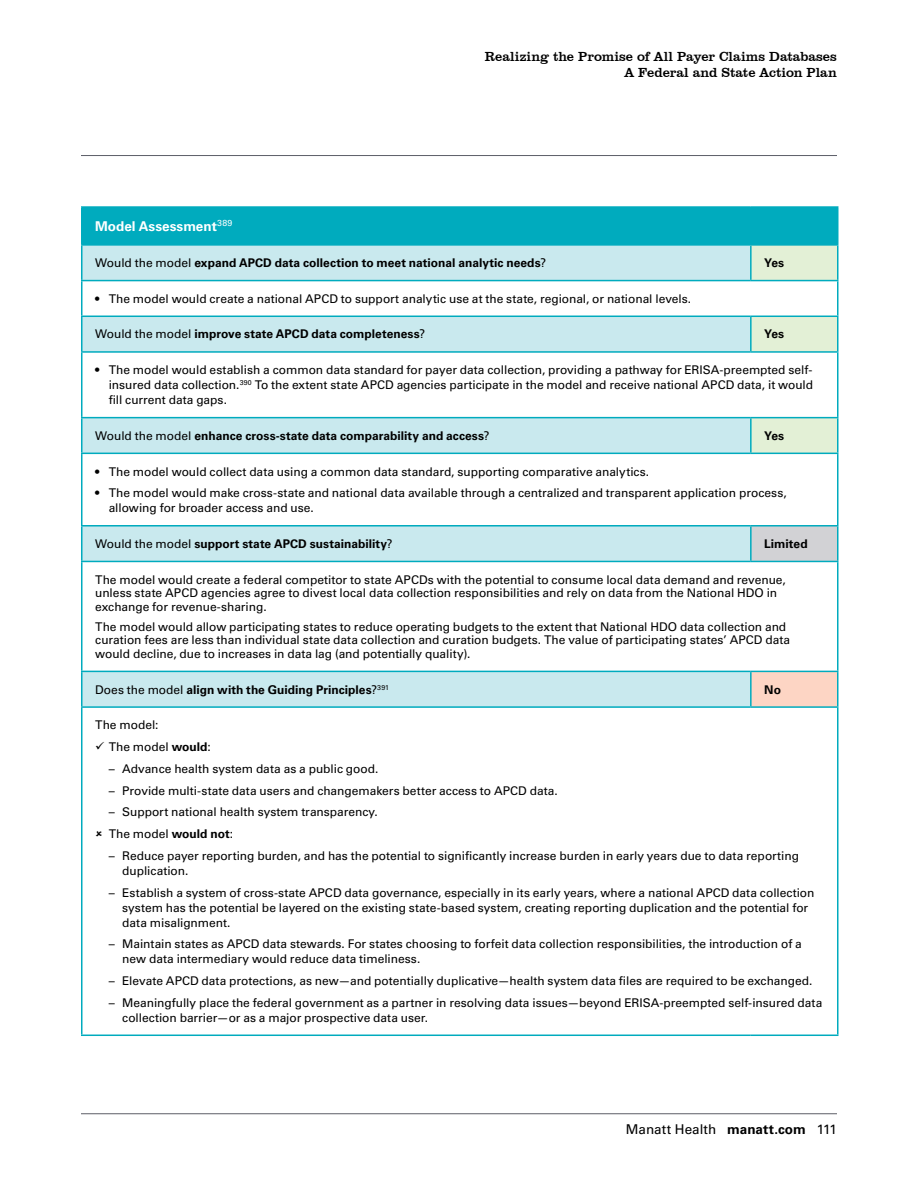
<style>
.page{position:relative;width:918px;height:1188px;background:#fff}
.page>*{position:absolute;margin:0;border:0;box-sizing:border-box;transform-origin:0 0}
.t1{font:13.5px/16.2px "Clarendon BT";color:#000;text-align:right}
.t2{font:13.5px "Univers LT Std";color:#000}
.Table_Heading{font:700 13.5px "Univers LT Std";color:#fff}
.Table_Body{font:12px/15px "Univers LT Std";letter-spacing:-.005em;color:#000}
.Table_Body-2{font:700 12px "Univers LT Std";color:#000}
.s1{font-weight:400}
.s2{font-weight:700}
</style>
<div class="page">
<hr style="left:81px;top:155px;width:756px;height:1px;background:#5c5e67">
<hr style="left:81px;top:1113px;width:756px;height:1px;background:#5c5e67">
<div style="left:82px;top:207px;width:756px;height:38px;background:#00abbe"></div>
<svg style="left:82px;top:246px;width:669px;height:460px"></svg>
<svg style="left:751px;top:246px;width:86px;height:207px"></svg>
<div style="left:751px;top:526px;width:87px;height:35px;background:#d2d2d5"></div>
<div style="left:751px;top:671px;width:87px;height:36px;background:#fdd5c4"></div>
<hr style="left:750px;top:246px;width:2px;height:34px;background:#00abbe">
<hr style="left:81px;top:280px;width:670px;height:1px;background:#00abbe">
<hr style="left:751px;top:280px;width:87px;height:1px;background:#00abbe">
<hr style="left:81px;top:316px;width:670px;height:1px;background:#00abbe">
<hr style="left:751px;top:316px;width:87px;height:1px;background:#00abbe">
<hr style="left:750px;top:317px;width:2px;height:34px;background:#00abbe">
<hr style="left:81px;top:351px;width:670px;height:2px;background:#00abbe">
<hr style="left:751px;top:351px;width:87px;height:2px;background:#00abbe">
<hr style="left:81px;top:417px;width:670px;height:1px;background:#00abbe">
<hr style="left:751px;top:417px;width:87px;height:1px;background:#00abbe">
<hr style="left:750px;top:418px;width:2px;height:35px;background:#00abbe">
<hr style="left:81px;top:453px;width:670px;height:1px;background:#00abbe">
<hr style="left:751px;top:453px;width:87px;height:1px;background:#00abbe">
<hr style="left:81px;top:525px;width:670px;height:2px;background:#00abbe">
<hr style="left:751px;top:525px;width:87px;height:2px;background:#00abbe">
<hr style="left:750px;top:527px;width:2px;height:34px;background:#00abbe">
<hr style="left:81px;top:561px;width:670px;height:1px;background:#00abbe">
<hr style="left:751px;top:561px;width:87px;height:1px;background:#00abbe">
<hr style="left:81px;top:671px;width:670px;height:1px;background:#00abbe">
<hr style="left:751px;top:671px;width:87px;height:1px;background:#00abbe">
<hr style="left:750px;top:672px;width:2px;height:34px;background:#00abbe">
<hr style="left:81px;top:706px;width:670px;height:2px;background:#00abbe">
<hr style="left:751px;top:706px;width:87px;height:2px;background:#00abbe">
<hr style="left:81px;top:246px;width:1px;height:34px;background:#00abbe">
<hr style="left:837px;top:246px;width:1px;height:34px;background:#00abbe">
<hr style="left:81px;top:281px;width:1px;height:35px;background:#00abbe">
<hr style="left:837px;top:281px;width:1px;height:35px;background:#00abbe">
<hr style="left:81px;top:317px;width:1px;height:34px;background:#00abbe">
<hr style="left:837px;top:317px;width:1px;height:34px;background:#00abbe">
<hr style="left:81px;top:353px;width:1px;height:64px;background:#00abbe">
<hr style="left:837px;top:353px;width:1px;height:64px;background:#00abbe">
<hr style="left:81px;top:418px;width:1px;height:35px;background:#00abbe">
<hr style="left:837px;top:418px;width:1px;height:35px;background:#00abbe">
<hr style="left:81px;top:454px;width:1px;height:71px;background:#00abbe">
<hr style="left:837px;top:454px;width:1px;height:71px;background:#00abbe">
<hr style="left:81px;top:527px;width:1px;height:34px;background:#00abbe">
<hr style="left:837px;top:527px;width:1px;height:34px;background:#00abbe">
<hr style="left:81px;top:562px;width:1px;height:109px;background:#00abbe">
<hr style="left:837px;top:562px;width:1px;height:109px;background:#00abbe">
<hr style="left:81px;top:672px;width:1px;height:34px;background:#00abbe">
<hr style="left:837px;top:672px;width:1px;height:34px;background:#00abbe">
<hr style="left:81px;top:708px;width:1px;height:327px;background:#00abbe">
<hr style="left:837px;top:708px;width:1px;height:327px;background:#00abbe">
<hr style="left:81px;top:1035px;width:670px;height:1px;background:#00abbe">
<hr style="left:751px;top:1035px;width:87px;height:1px;background:#00abbe">
<hr style="left:81px;top:206px;width:670px;height:2px;background:#00abbe">
<hr style="left:81px;top:208px;width:1px;height:36px;background:#00abbe">
<hr style="left:751px;top:206px;width:87px;height:2px;background:#00abbe">
<hr style="left:81px;top:244px;width:670px;height:2px;background:#00abbe">
<hr style="left:751px;top:244px;width:87px;height:2px;background:#00abbe">
<p class="t1" style="left:485px;top:48px;width:354px">Realizing the Promise of All Payer Claims Databases<br>A Federal and State Action Plan</p>
<p class="Table_Heading" style="left:95px;top:219px;width:139px">Model Assessment<sup>389</sup></p>
<p class="Table_Body-2" style="left:95px;top:256px;width:452px"><span class="s1">Would the model</span> expand APCD data collection to meet national analytic needs<span class="s1">?</span></p>
<p class="Table_Body-2" style="left:764px;top:256px;width:21px">Yes</p>
<p class="Table_Body" style="left:95px;top:291px;width:597px">• The model would create a national APCD to support analytic use at the state, regional, or national levels.</p>
<p class="Table_Body-2" style="left:95px;top:327px;width:331px"><span class="s1">Would the model</span> improve state APCD data completeness<span class="s1">?</span></p>
<p class="Table_Body-2" style="left:764px;top:327px;width:21px">Yes</p>
<p class="Table_Body" style="left:109px;top:362px;width:706px;text-align:justify;text-indent:-14px">• The model would establish a common data standard for payer data collection, providing a pathway for ERISA-preempted self&shy;insured data collection.<sup>390</sup> To the extent state APCD agencies participate in the model and receive national APCD data, it would fill current data gaps.</p>
<p class="Table_Body-2" style="left:95px;top:429px;width:396px"><span class="s1">Would the model</span> enhance cross-state data comparability and access<span class="s1">?</span></p>
<p class="Table_Body-2" style="left:764px;top:429px;width:21px">Yes</p>
<p class="Table_Body" style="left:95px;top:464px;width:556px">• The model would collect data using a common data standard, supporting comparative analytics.</p>
<p class="Table_Body" style="left:109px;top:486px;width:679px;text-indent:-14px">• The model would make cross-state and national data available through a centralized and transparent application process, allowing for broader access and use.</p>
<p class="Table_Body-2" style="left:95px;top:537px;width:299px"><span class="s1">Would the model</span> support state APCD sustainability<span class="s1">?</span></p>
<p class="Table_Body-2" style="left:764px;top:537px;width:45px">Limited</p>
<p class="Table_Body" style="left:95px;top:573px;width:692px;line-height:13.5px">The model would create a federal competitor to state APCDs with the potential to consume local data demand and revenue, unless state APCD agencies agree to divest local data collection responsibilities and rely on data from the National HDO in exchange for revenue-sharing.</p>
<p class="Table_Body" style="left:95px;top:620px;width:696px;line-height:13.5px">The model would allow participating states to reduce operating budgets to the extent that National HDO data collection and curation fees are less than individual state data collection and curation budgets. The value of participating states’ APCD data would decline, due to increases in data lag (and potentially quality).</p>
<p class="Table_Body-2" style="left:95px;top:682px;width:295px"><span class="s1">Does the model</span> align with the Guiding Principles<span class="s1">?</span><sup>391</sup></p>
<p class="Table_Body-2" style="left:764px;top:682px;width:18px">No</p>
<p class="Table_Body" style="left:95px;top:718px;width:65px">The model:</p>
<p class="Table_Body" style="left:109px;top:739px;width:104px">The model <span class="s2">would</span>:</p>
<p class="Table_Body" style="left:109px;top:761px;width:271px">– Advance health system data as a public good.</p>
<p class="Table_Body" style="left:109px;top:783px;width:451px">– Provide multi-state data users and changemakers better access to APCD data.</p>
<p class="Table_Body" style="left:109px;top:805px;width:271px">– Support national health system transparency.</p>
<p class="Table_Body" style="left:109px;top:826px;width:126px">The model <span class="s2">would not</span>:</p>
<p class="Table_Body" style="left:122px;top:848px;width:678px;text-indent:-14px">– Reduce payer reporting burden, and has the potential to significantly increase burden in early years due to data reporting duplication.</p>
<p class="Table_Body" style="left:122px;top:885px;width:694px;text-indent:-14px">– Establish a system of cross-state APCD data governance, especially in its early years, where a national APCD data collection system has the potential be layered on the existing state-based system, creating reporting duplication and the potential for data misalignment.</p>
<p class="Table_Body" style="left:122px;top:937px;width:681px;text-indent:-14px">– Maintain states as APCD data stewards. For states choosing to forfeit data collection responsibilities, the introduction of a new data intermediary would reduce data timeliness.</p>
<p class="Table_Body" style="left:109px;top:973px;width:705px">– Elevate APCD data protections, as new—and potentially duplicative—health system data files are required to be exchanged.</p>
<p class="Table_Body" style="left:122px;top:995px;width:702px;text-indent:-14px">– Meaningfully place the federal government as a partner in resolving data issues—beyond ERISA-preempted self-insured data collection barrier—or as a major prospective data user.</p>
<p class="t2" style="left:626px;top:1121px;width:213px">Manatt Health <span class="s2">manatt.com</span> 111</p>
</div>
